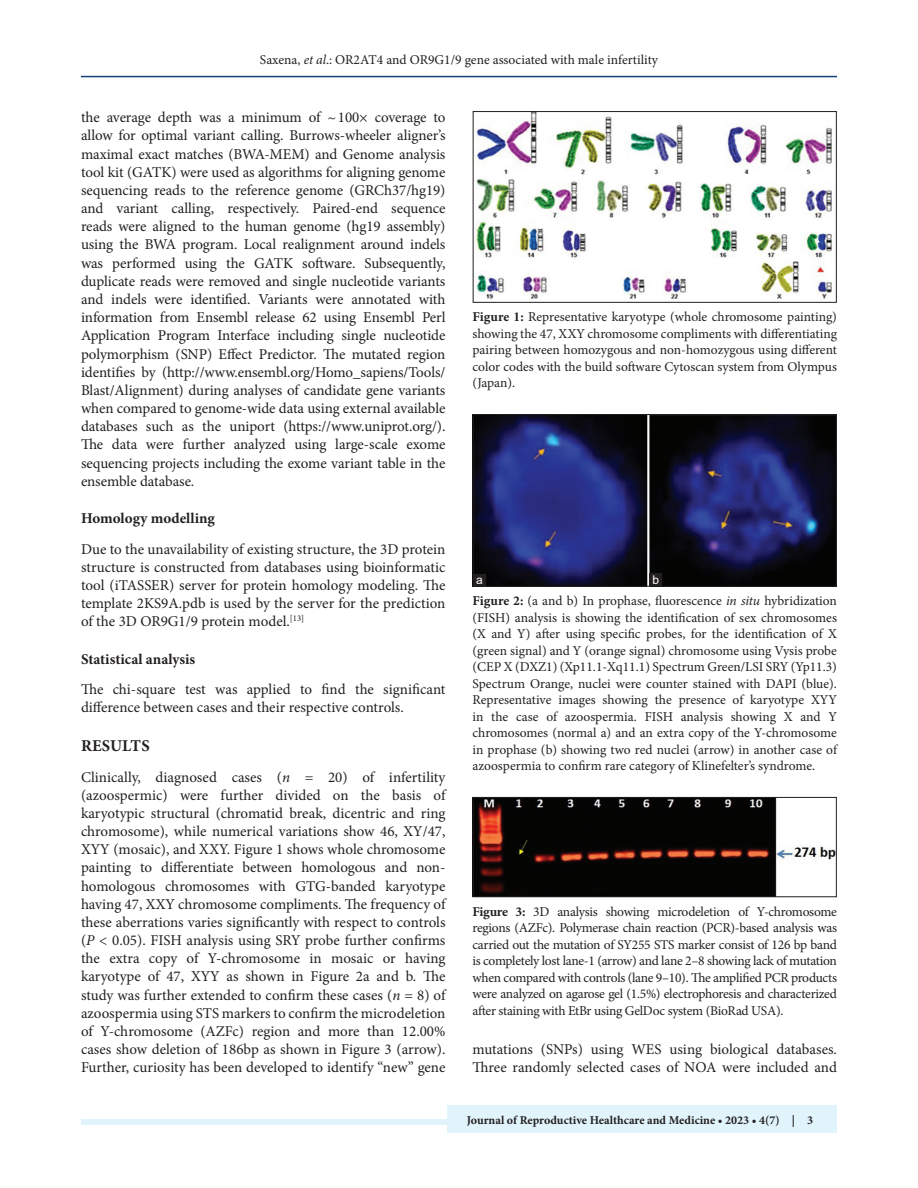
<style>
.page{position:relative;width:918px;height:1188px;background:#fff}
.page>*{position:absolute;margin:0;border:0;box-sizing:border-box;transform-origin:0 0}
.t1{font:700 16.5px "Minion Pro";letter-spacing:.01em;color:#231f20}
.TX{font:15px/18.1px "Minion Pro";color:#231f20;text-align:justify}
.t2{font:700 15px "Minion Pro";color:#231f20}
.FGC{font:13.5px/16.5px "Minion Pro";letter-spacing:-.005em;color:#231f20;text-align:justify}
.t3{font:700 12px "Minion Pro";color:#231f20}
.LABEL{font:12px "Arial";color:#fff}
.s1{font-style:italic}
.s2{font-weight:700}
</style>
<div class="page">
<hr style="left:81px;top:76px;width:756px;height:1px;background:#164077">
<div style="left:81px;top:1119px;width:756px;height:6px;background:#e1f4fc"></div>
<div style="left:447px;top:1105px;width:390px;height:28px;background:#e1f4fc"></div>
<img style="left:475px;top:113px;width:360px;height:186px">
<div style="left:473px;top:111px;width:364px;height:192px;border:1px solid #231f20"></div>
<img style="left:475px;top:416px;width:360px;height:168px">
<div style="left:473px;top:414px;width:364px;height:172px;border:1px solid #231f20"></div>
<div style="left:650px;top:573px;width:12px;height:13px;background:#231f20"></div>
<div style="left:473px;top:574px;width:13px;height:13px;background:#231f20"></div>
<img style="left:475px;top:799px;width:360px;height:96px">
<div style="left:473px;top:797px;width:364px;height:100px;border:1px solid #231f20"></div>
<p class="FGC" style="left:260px;top:51px;width:400px">Saxena, <span class="s1">et al</span>.: OR2AT4 and OR9G1/9 gene associated with male infertility</p>
<p class="TX" style="left:81px;top:108px;width:366px">the average depth was a minimum of ~100× coverage to allow for optimal variant calling. Burrows-wheeler aligner’s maximal exact matches (BWA-MEM) and Genome analysis tool kit (GATK) were used as algorithms for aligning genome sequencing reads to the reference genome (GRCh37/hg19) and variant calling, respectively. Paired-end sequence reads were aligned to the human genome (hg19 assembly) using the BWA program. Local realignment around indels was performed using the GATK software. Subsequently, duplicate reads were removed and single nucleotide variants and indels were identified. Variants were annotated with information from Ensembl release 62 using Ensembl Perl Application Program Interface including single nucleotide polymorphism (SNP) Effect Predictor. The mutated region identifies by (http://www.ensembl.org/Homo_sapiens/Tools/ Blast/Alignment) during analyses of candidate gene variants when compared to genome-wide data using external available databases such as the uniport (https://www.uniprot.org/).<br>The data were further analyzed using large-scale exome sequencing projects including the exome variant table in the ensemble database.</p>
<h2 class="t2" style="left:81px;top:508px;width:135px">Homology modelling</h2>
<p class="TX" style="left:81px;top:540px;width:366px">Due to the unavailability of existing structure, the 3D protein structure is constructed from databases using bioinformatic tool (iTASSER) server for protein homology modeling. The template 2KS9A.pdb is used by the server for the prediction of the 3D OR9G1/9 protein model.<sup>[13]</sup></p>
<h2 class="t2" style="left:81px;top:649px;width:116px">Statistical analysis</h2>
<p class="TX" style="left:81px;top:680px;width:366px">The chi-square test was applied to find the significant difference between cases and their respective controls.</p>
<h1 class="t1" style="left:81px;top:735px;width:70px">RESULTS</h1>
<p class="TX" style="left:81px;top:768px;width:366px">Clinically, diagnosed cases (<span class="s1">n</span> = 20) of infertility (azoospermic) were further divided on the basis of karyotypic structural (chromatid break, dicentric and ring chromosome), while numerical variations show 46, XY/47, XYY (mosaic), and XXY. Figure 1 shows whole chromosome painting to differentiate between homologous and non&shy;homologous chromosomes with GTG-banded karyotype having 47, XXY chromosome compliments. The frequency of these aberrations varies significantly with respect to controls (<span class="s1">P</span> &lt; 0.05). FISH analysis using SRY probe further confirms the extra copy of Y-chromosome in mosaic or having karyotype of 47, XYY as shown in Figure 2a and b. The study was further extended to confirm these cases (<span class="s1">n</span> = 8) of azoospermia using STS markers to confirm the microdeletion of Y-chromosome (AZFc) region and more than 12.00% cases show deletion of 186bp as shown in Figure 3 (arrow).<br>Further, curiosity has been developed to identify “new” gene</p>
<p class="FGC" style="left:472px;top:309px;width:366px"><span class="s2">Figure 1:</span> Representative karyotype (whole chromosome painting) showing the 47, XXY chromosome compliments with differentiating pairing between homozygous and non-homozygous using different color codes with the build software Cytoscan system from Olympus (Japan).</p>
<p class="LABEL" style="left:476px;top:572px;width:8px">a</p>
<p class="LABEL" style="left:653px;top:572px;width:8px">b</p>
<p class="FGC" style="left:472px;top:593px;width:366px"><span class="s2">Figure 2:</span> (a and b) In prophase, fluorescence <span class="s1">in situ</span> hybridization (FISH) analysis is showing the identification of sex chromosomes (X and Y) after using specific probes, for the identification of X (green signal) and Y (orange signal) chromosome using Vysis probe (CEP X (DXZ1) (Xp11.1-Xq11.1) Spectrum Green/LSI SRY (Yp11.3)<br>Spectrum Orange, nuclei were counter stained with DAPI (blue).<br>Representative images showing the presence of karyotype XYY in the case of azoospermia. FISH analysis showing X and Y chromosomes (normal a) and an extra copy of the Y-chromosome in prophase (b) showing two red nuclei (arrow) in another case of azoospermia to confirm rare category of Klinefelter’s syndrome.</p>
<p class="FGC" style="left:472px;top:903px;width:366px"><span class="s2">Figure 3:</span> 3D analysis showing microdeletion of Y-chromosome regions (AZFc). Polymerase chain reaction (PCR)-based analysis was carried out the mutation of SY255 STS marker consist of 126 bp band is completely lost lane-1 (arrow) and lane 2–8 showing lack of mutation when compared with controls (lane 9–10). The amplified PCR products were analyzed on agarose gel (1.5%) electrophoresis and characterized after staining with EtBr using GelDoc system (BioRad USA).</p>
<p class="TX" style="left:472px;top:1041px;width:366px">mutations (SNPs) using WES using biological databases.<br>Three randomly selected cases of NOA were included and</p>
<p class="t3" style="left:467px;top:1112px;width:348px">Journal of Reproductive Healthcare and Medicine • 2023 • 4(7) | 3</p>
</div>
